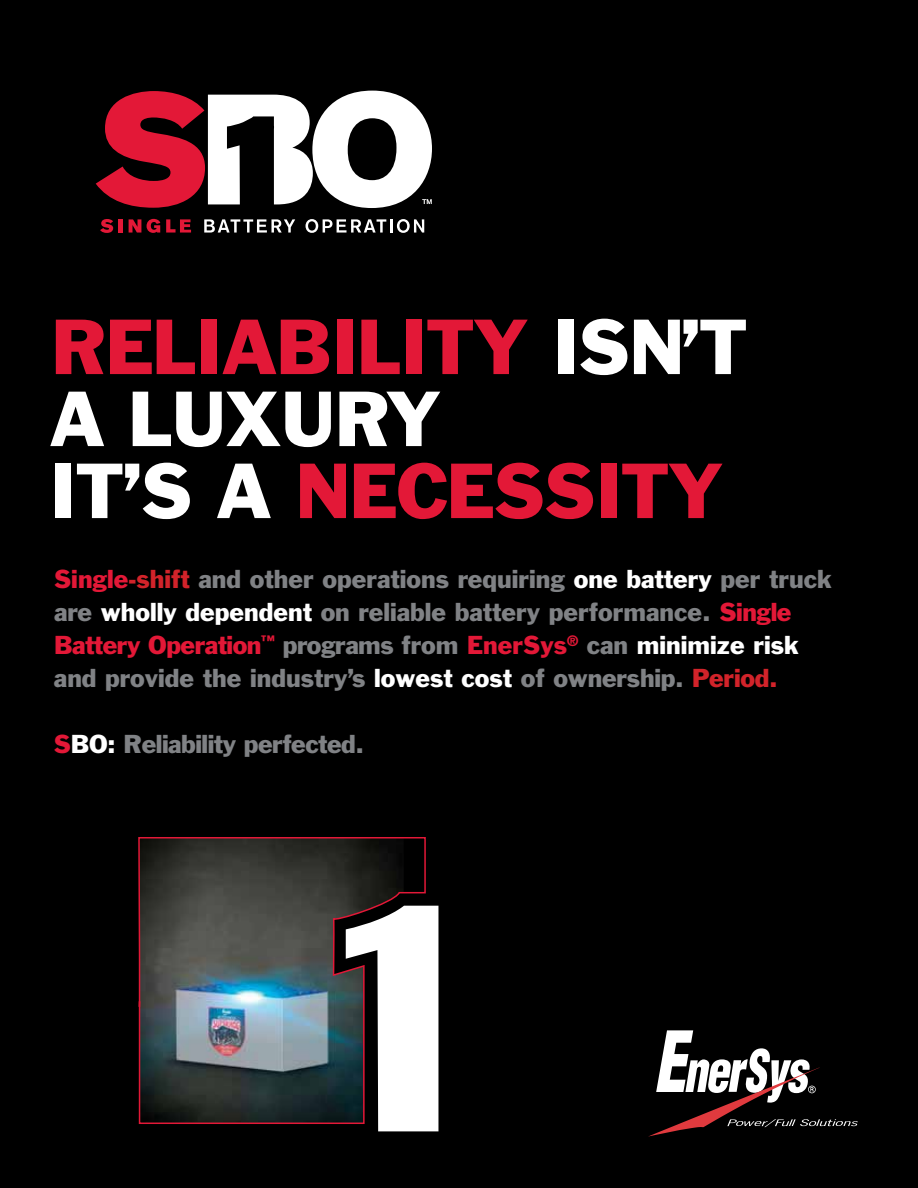
<style>
.page{position:relative;width:918px;height:1188px;background:#000}
.page>*{position:absolute;margin:0;border:0;box-sizing:border-box;transform-origin:0 0}
.t1{font:72px/72px "Franklin Gothic";letter-spacing:-.02em;color:#e31837}
.t2{font:24px/33px "Franklin Gothic";color:#808285}
.t3{font:24px "Franklin Gothic";letter-spacing:-.02em;color:#808285}
.s1{color:#fff}
.s2{color:#e31837}
.s3{color:#d2232a}
</style>
<div class="page">
<svg style="left:100px;top:219px;width:13px;height:14px"></svg>
<div style="left:118px;top:219px;width:5px;height:14px;background:#e31837"></div>
<svg style="left:129px;top:219px;width:12px;height:14px"></svg>
<svg style="left:147px;top:219px;width:13px;height:14px"></svg>
<svg style="left:166px;top:219px;width:25px;height:14px"></svg>
<svg style="left:204px;top:219px;width:91px;height:14px"></svg>
<svg style="left:306px;top:219px;width:80px;height:14px"></svg>
<hr style="left:390px;top:219px;width:3px;height:14px;background:#fff">
<svg style="left:397px;top:219px;width:27px;height:14px"></svg>
<svg style="left:96px;top:91px;width:336px;height:117px"></svg>
<svg style="left:648px;top:1030px;width:210px;height:107px"></svg>
<img style="left:138px;top:837px;width:289px;height:287px">
<svg style="left:346px;top:906px;width:92px;height:225px;background:#b8b8b9"></svg>
<h1 class="t1" style="left:49px;top:311px;width:699px">RELIABILITY <span class="s1">ISN’T<br>A LUXURY<br>IT’S A</span> NECESSITY</h1>
<p class="t2" style="left:54px;top:562px;width:779px"><span class="s2">Single</span><span class="s3">-shift</span> and other operations requiring <span class="s1">one battery</span> per truck are <span class="s1">wholly dependent</span> on reliable battery performance. <span class="s2">Single Battery Operation</span><sup>™</sup> programs from <span class="s2">EnerSys</span><sup>®</sup> can <span class="s1">minimize risk </span>and provide the industry’s <span class="s1">lowest cost</span> of ownership. <span class="s3">Period.</span></p>
<p class="t3" style="left:54px;top:729px;width:312px"><span class="s2">S</span><span class="s1">BO:</span> Reliability perfected.</p>
</div>
